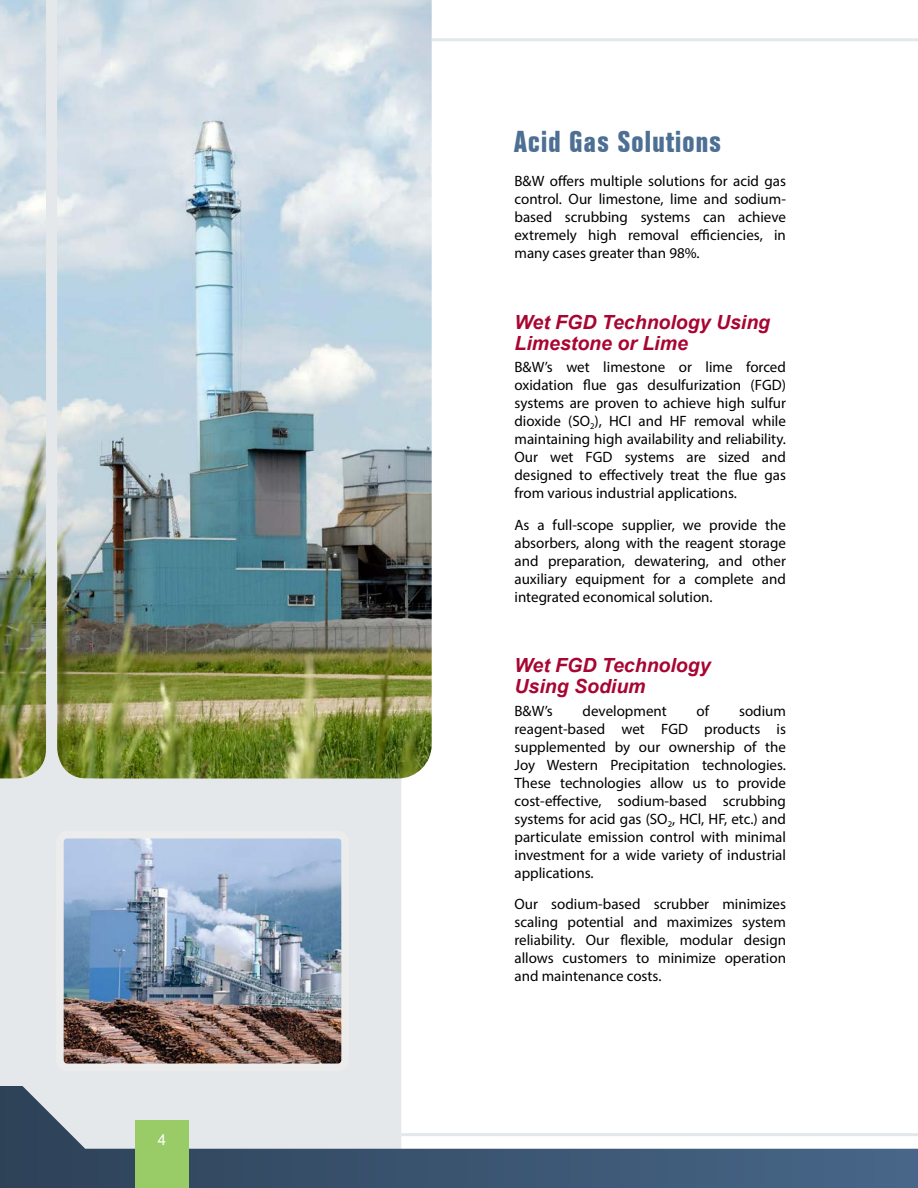
<style>
.page{position:relative;width:918px;height:1188px;background:#fff}
.page>*{position:absolute;margin:0;border:0;box-sizing:border-box;transform-origin:0 0}
.t1{font:700 condensed 31.5px "Folio T";letter-spacing:.04em;color:#4d6f94}
.t2{font:italic 700 19.5px/21px "Arial";color:#a80532}
.t3{font:15px/18px "Myriad Pro";color:#000;text-align:justify}
.t4{font:15px "Arial";color:#fff}
</style>
<div class="page">
<div style="left:0;top:778px;width:401px;height:308px;background:#e4e8ea"></div>
<img style="left:94px;top:0;width:338px;height:778px">
<img style="left:0;top:0;width:94px;height:800px">
<svg style="left:0;top:1086px;width:918px;height:102px"></svg>
<img style="left:65px;top:840px;width:275px;height:222px">
<div style="left:56px;top:831px;width:293px;height:240px;border:8px solid #ececec;border-radius:7px"></div>
<div style="left:135px;top:1120px;width:54px;height:68px;background:#9c6"></div>
<p class="t4" style="left:158px;top:1129px;width:10px">4</p>
<h1 class="t1" style="left:514px;top:125px;width:208px">Acid Gas Solutions</h1>
<p class="t3" style="left:514px;top:172px;width:273px">B&amp;W offers multiple solutions for acid gas control. Our limestone, lime and sodium&shy;based scrubbing systems can achieve extremely high removal efficiencies, in many cases greater than 98%.</p>
<h2 class="t2" style="left:514px;top:312px;width:257px">Wet FGD Technology Using<br>Limestone or Lime</h2>
<p class="t3" style="left:514px;top:358px;width:273px">B&amp;W’s wet limestone or lime forced oxidation flue gas desulfurization (FGD) systems are proven to achieve high sulfur dioxide (SO<sub>2</sub>), HCI and HF removal while maintaining high availability and reliability.<br>Our wet FGD systems are sized and designed to effectively treat the flue gas from various industrial applications.</p>
<p class="t3" style="left:515px;top:516px;width:273px">As a full-scope supplier, we provide the absorbers, along with the reagent storage and preparation, dewatering, and other auxiliary equipment for a complete and integrated economical solution.</p>
<h2 class="t2" style="left:514px;top:656px;width:198px">Wet FGD Technology<br>Using Sodium</h2>
<p class="t3" style="left:514px;top:701px;width:40px">B&amp;W’s</p>
<p class="t3" style="left:583px;top:701px;width:86px">development</p>
<p class="t3" style="left:697px;top:701px;width:14px">of</p>
<p class="t3" style="left:514px;top:701px;width:273px;text-indent:225px">sodium reagent-based wet FGD products is supplemented by our ownership of the Joy Western Precipitation technologies.<br>These technologies allow us to provide cost-effective, sodium-based scrubbing systems for acid gas (SO<sub>2</sub>, HCl, HF, etc.) and particulate emission control with minimal investment for a wide variety of industrial applications.</p>
<p class="t3" style="left:514px;top:895px;width:273px">Our sodium-based scrubber minimizes scaling potential and maximizes system reliability. Our flexible, modular design allows customers to minimize operation and maintenance costs.</p>
</div>
